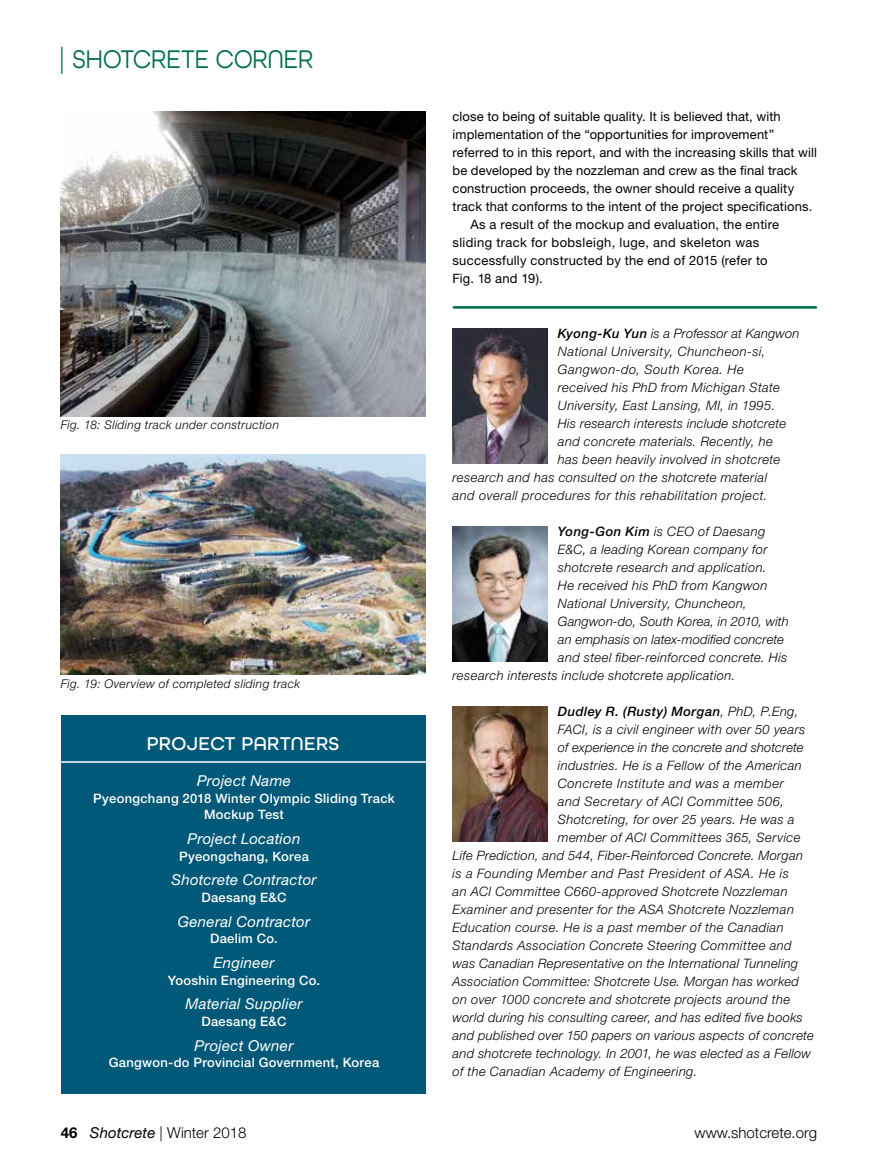
<style>
.page{position:relative;width:878px;height:1175px;background:#fff}
.page>*{position:absolute;margin:0;border:0;box-sizing:border-box;transform-origin:0 0}
.t1{font:27px "All Round Gothic";color:#006f51;scale:.9 1}
.t2{font:500 19.5px "All Round Gothic";letter-spacing:.02em;color:#fff}
.t3{font:italic 15px "Helvetica Neue LT Std";letter-spacing:.02em;color:#fff}
.t4{font:300 15px "Helvetica Neue LT Std";color:#000}
.t5{font:italic 300 12.9px "Helvetica Neue LT Std";letter-spacing:.03em;color:#000}
.t6{font:12.9px "Helvetica Neue LT Std";letter-spacing:.01em;color:#000}
.t7{font:500 12.9px/16.5px "Helvetica Neue LT Std";letter-spacing:.025em;color:#fff;text-align:center}
.t8{font:italic 300 12.9px "Helvetica Neue LT Std";letter-spacing:.01em;color:#000}
.t9{font:12.9px "Helvetica Neue LT Std";letter-spacing:.03em;color:#000}
.t10{font:italic 300 12.9px "Helvetica Neue LT Std";letter-spacing:.005em;color:#000}
.t11{font:italic 500 12.9px "Helvetica Neue LT Std";letter-spacing:.035em;color:#000}
.t12{font:italic 300 12px "Helvetica Neue LT Std";letter-spacing:.035em;color:#000}
.s1{font-weight:500}
.s2{font-weight:300}
.s3{font-weight:700}
.s4{font-weight:400;font-style:italic}
</style>
<div class="page">
<div style="left:61px;top:716px;width:364px;height:378px;background:#005978"></div>
<hr style="left:61px;top:761px;width:366px;height:1px;background:#fff">
<img style="left:61px;top:111px;width:364px;height:305px">
<img style="left:61px;top:454px;width:364px;height:220px">
<img style="left:452px;top:328px;width:95px;height:135px">
<hr style="left:454px;top:306px;width:361px;height:3px;background:#006f51">
<img style="left:452px;top:526px;width:95px;height:135px">
<img style="left:452px;top:706px;width:95px;height:135px">
<h1 class="t1" style="left:58px;top:44px;width:286px">| SHOTCRETE CORNER</h1>
<p class="t12" style="left:61px;top:417px;width:220px">Fig. 18: Sliding track under construction</p>
<p class="t12" style="left:61px;top:676px;width:241px">Fig. 19: Overview of completed sliding track</p>
<h2 class="t2" style="left:147px;top:732px;width:194px">PROJECT PARTNERS</h2>
<p class="t3" style="left:197px;top:772px;width:95px">Project Name</p>
<p class="t7" style="left:93px;top:790px;width:303px">Pyeongchang 2018 Winter Olympic Sliding Track<br>Mockup Test</p>
<p class="t3" style="left:187px;top:829px;width:114px">Project Location</p>
<p class="t7" style="left:179px;top:847px;width:131px">Pyeongchang, Korea</p>
<p class="t3" style="left:171px;top:871px;width:147px">Shotcrete Contractor</p>
<p class="t7" style="left:201px;top:889px;width:87px">Daesang E&amp;C</p>
<p class="t3" style="left:178px;top:912px;width:134px">General Contractor</p>
<p class="t7" style="left:210px;top:930px;width:69px">Daelim Co.</p>
<p class="t3" style="left:213px;top:953px;width:62px">Engineer</p>
<p class="t7" style="left:168px;top:971px;width:154px">Yooshin Engineering Co.</p>
<p class="t3" style="left:185px;top:994px;width:119px">Material Supplier</p>
<p class="t7" style="left:201px;top:1012px;width:87px">Daesang E&amp;C</p>
<p class="t3" style="left:195px;top:1036px;width:100px">Project Owner</p>
<p class="t7" style="left:109px;top:1054px;width:272px">Gangwon-do Provincial Government, Korea</p>
<p class="t6" style="left:452px;top:108px;width:330px">close to being of suitable quality. It is believed that, with</p>
<p class="t6" style="left:452px;top:126px;width:323px">implementation of the “opportunities for improvement”</p>
<p class="t6" style="left:452px;top:144px;width:366px">referred to in this report, and with the increasing skills that will</p>
<p class="t6" style="left:452px;top:162px;width:346px">be developed by the nozzleman and crew as the final track</p>
<p class="t6" style="left:452px;top:180px;width:343px">construction proceeds, the owner should receive a quality</p>
<p class="t6" style="left:452px;top:198px;width:361px">track that conforms to the intent of the project specifications.</p>
<p class="t6" style="left:470px;top:216px;width:310px">As a result of the mockup and evaluation, the entire</p>
<p class="t9" style="left:452px;top:234px;width:308px">sliding track for bobsleigh, luge, and skeleton was</p>
<p class="t6" style="left:452px;top:252px;width:316px">successfully constructed by the end of 2015 (refer to</p>
<p class="t6" style="left:452px;top:270px;width:92px">Fig. 18 and 19).</p>
<p class="t10" style="left:558px;top:326px;width:243px"><span class="s1">Kyong-Ku Yun</span> is a Professor at Kangwon</p>
<p class="t5" style="left:558px;top:344px;width:209px">National University, Chuncheon-si,</p>
<p class="t5" style="left:558px;top:362px;width:187px">Gangwon-do, South Korea. He</p>
<p class="t5" style="left:558px;top:380px;width:224px">received his PhD from Michigan State</p>
<p class="t5" style="left:558px;top:397px;width:219px">University, East Lansing, MI, in 1995.</p>
<p class="t5" style="left:558px;top:415px;width:230px">His research interests include shotcrete</p>
<p class="t5" style="left:558px;top:433px;width:216px">and concrete materials. Recently, he</p>
<p class="t5" style="left:558px;top:451px;width:224px">has been heavily involved in shotcrete</p>
<p class="t5" style="left:452px;top:469px;width:316px">research and has consulted on the shotcrete material</p>
<p class="t5" style="left:452px;top:487px;width:316px">and overall procedures for this rehabilitation project.</p>
<p class="t5" style="left:558px;top:523px;width:209px"><span class="s1">Yong-Gon Kim</span> is CEO of Daesang</p>
<p class="t5" style="left:558px;top:541px;width:211px">E&amp;C, a leading Korean company for</p>
<p class="t5" style="left:558px;top:559px;width:210px">shotcrete research and application.</p>
<p class="t5" style="left:558px;top:577px;width:211px">He received his PhD from Kangwon</p>
<p class="t5" style="left:558px;top:595px;width:190px">National University, Chuncheon,</p>
<p class="t8" style="left:558px;top:613px;width:232px">Gangwon-do, South Korea, in 2010, with</p>
<p class="t8" style="left:558px;top:631px;width:228px">an emphasis on latex-modified concrete</p>
<p class="t5" style="left:558px;top:649px;width:231px">and steel fiber-reinforced concrete. His</p>
<p class="t5" style="left:452px;top:667px;width:284px">research interests include shotcrete application.</p>
<p class="t11" style="left:558px;top:704px;width:242px">Dudley R. (Rusty) Morgan<span class="s2">, PhD, P.Eng,</span></p>
<p class="t5" style="left:558px;top:721px;width:249px">FACI, is a civil engineer with over 50 years</p>
<p class="t8" style="left:558px;top:739px;width:247px">of experience in the concrete and shotcrete</p>
<p class="t5" style="left:558px;top:757px;width:245px">industries. He is a Fellow of the American</p>
<p class="t5" style="left:558px;top:775px;width:227px">Concrete Institute and was a member</p>
<p class="t5" style="left:558px;top:793px;width:228px">and Secretary of ACI Committee 506,</p>
<p class="t5" style="left:558px;top:811px;width:238px">Shotcreting, for over 25 years. He was a</p>
<p class="t5" style="left:558px;top:829px;width:244px">member of ACI Committees 365, Service</p>
<p class="t5" style="left:452px;top:847px;width:352px">Life Prediction, and 544, Fiber-Reinforced Concrete. Morgan</p>
<p class="t5" style="left:452px;top:865px;width:338px">is a Founding Member and Past President of ASA. He is</p>
<p class="t5" style="left:452px;top:883px;width:336px">an ACI Committee C660-approved Shotcrete Nozzleman</p>
<p class="t5" style="left:452px;top:901px;width:343px">Examiner and presenter for the ASA Shotcrete Nozzleman</p>
<p class="t5" style="left:452px;top:919px;width:333px">Education course. He is a past member of the Canadian</p>
<p class="t5" style="left:452px;top:937px;width:341px">Standards Association Concrete Steering Committee and</p>
<p class="t5" style="left:452px;top:955px;width:347px">was Canadian Representative on the International Tunneling</p>
<p class="t5" style="left:452px;top:973px;width:348px">Association Committee: Shotcrete Use. Morgan has worked</p>
<p class="t5" style="left:452px;top:991px;width:339px">on over 1000 concrete and shotcrete projects around the</p>
<p class="t5" style="left:452px;top:1010px;width:352px">world during his consulting career, and has edited five books</p>
<p class="t5" style="left:452px;top:1028px;width:363px">and published over 150 papers on various aspects of concrete</p>
<p class="t5" style="left:452px;top:1046px;width:360px">and shotcrete technology. In 2001, he was elected as a Fellow</p>
<p class="t5" style="left:452px;top:1064px;width:246px">of the Canadian Academy of Engineering.</p>
<p class="t4" style="left:61px;top:1123px;width:187px"><span class="s3">46</span> <span class="s4">Shotcrete</span> | Winter 2018</p>
<p class="t4" style="left:694px;top:1123px;width:124px">www.shotcrete.org</p>
</div>
